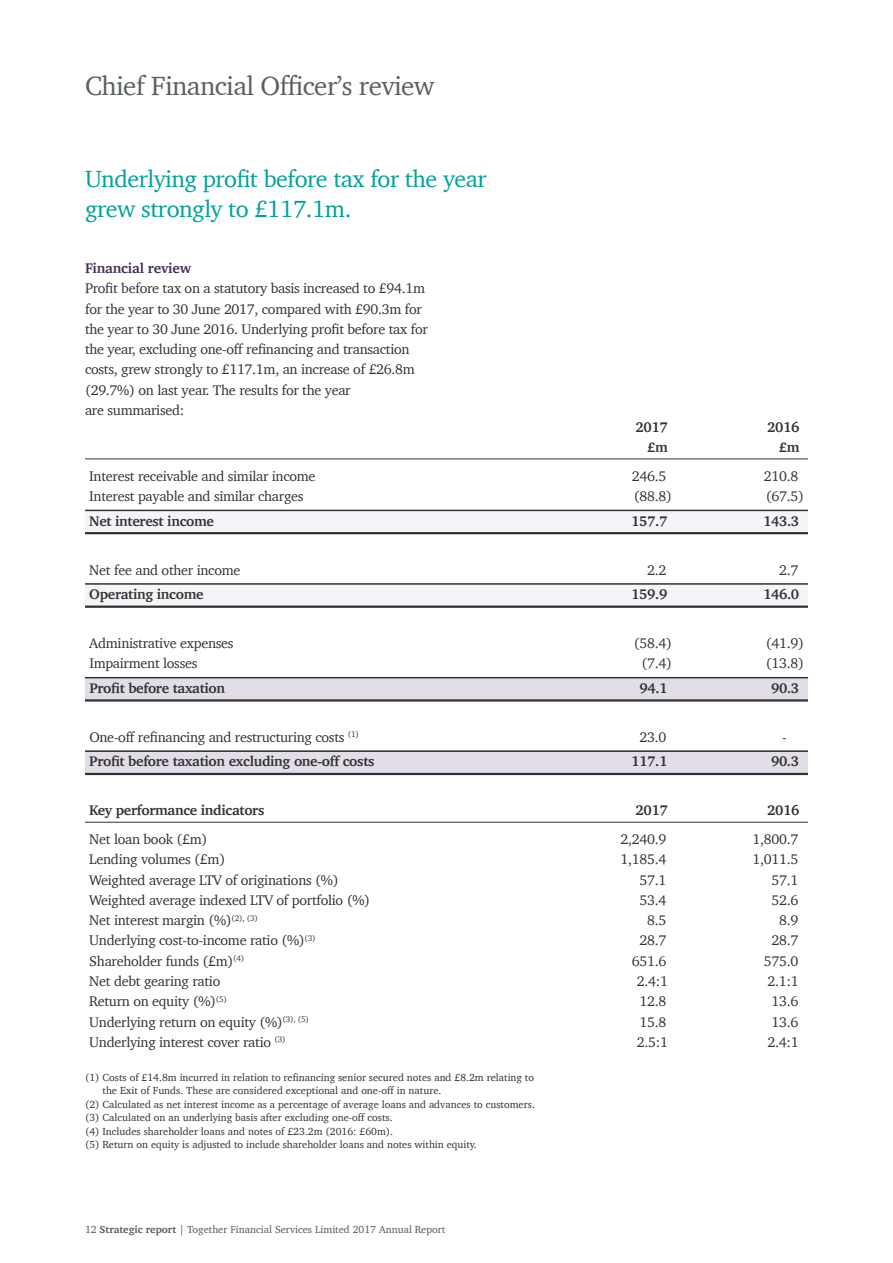
<style>
.page{position:relative;width:893px;height:1263px;background:#fff}
.page>*{position:absolute;margin:0;border:0;box-sizing:border-box;transform-origin:0 0}
.t1{font:27px "Charter";letter-spacing:-.02em;color:#5a605e}
.t2{font:24px/30px "Charter";letter-spacing:-.02em;color:#00a19a}
.t3{font:14.25px/20.2px "Charter";letter-spacing:-.02em;color:#2f3432}
.t4{font:700 14.25px "Charter";letter-spacing:-.02em;color:#2f3432}
.t5{font:700 14.25px "Charter";letter-spacing:-.01em;color:#402b56}
.t6{font:10.5px "Charter";color:#2f3432}
.t7{font:10.5px "Charter";color:#575756}
.s1{font-weight:700}
</style>
<div class="page">
<div style="left:85px;top:677px;width:723px;height:24px;background:#e3dde8"></div>
<div style="left:85px;top:750px;width:723px;height:24px;background:#e3dde8"></div>
<div style="left:85px;top:511px;width:723px;height:23px;background:#f6f4f8"></div>
<div style="left:85px;top:584px;width:723px;height:23px;background:#f6f4f8"></div>
<hr style="left:85px;top:458px;width:723px;height:1px;background:#2f3432">
<hr style="left:85px;top:510px;width:723px;height:1px;background:#2f3432">
<hr style="left:85px;top:532px;width:723px;height:2px;background:#2f3432">
<hr style="left:85px;top:583px;width:723px;height:2px;background:#2f3432">
<hr style="left:85px;top:605px;width:723px;height:3px;background:#2f3432">
<hr style="left:85px;top:677px;width:723px;height:1px;background:#2f3432">
<hr style="left:85px;top:699px;width:723px;height:2px;background:#2f3432">
<hr style="left:85px;top:750px;width:723px;height:2px;background:#2f3432">
<hr style="left:85px;top:773px;width:723px;height:2px;background:#2f3432">
<hr style="left:85px;top:822px;width:723px;height:1px;background:#2f3432">
<h1 class="t1" style="left:85px;top:62px;width:351px">Chief Financial Officer’s review</h1>
<h2 class="t2" style="left:85px;top:164px;width:403px">Underlying profit before tax for the year grew strongly to £117.1m.</h2>
<p class="t5" style="left:85px;top:256px;width:108px">Financial review</p>
<p class="t3" style="left:85px;top:278px;width:344px">Profit before tax on a statutory basis increased to £94.1m for the year to 30 June 2017, compared with £90.3m for the year to 30 June 2016. Underlying profit before tax for the year, excluding one-off refinancing and transaction costs, grew strongly to £117.1m, an increase of £26.8m (29.7%) on last year. The results for the year<br>are summarised:</p>
<p class="t4" style="left:636px;top:415px;width:34px">2017</p>
<p class="t4" style="left:767px;top:415px;width:34px">2016</p>
<p class="t4" style="left:647px;top:435px;width:22px">£m</p>
<p class="t4" style="left:779px;top:435px;width:22px">£m</p>
<p class="t3" style="left:89px;top:466px;width:228px">Interest receivable and similar income</p>
<p class="t3" style="left:632px;top:466px;width:36px">246.5</p>
<p class="t3" style="left:764px;top:466px;width:36px">210.8</p>
<p class="t3" style="left:89px;top:486px;width:216px">Interest payable and similar charges</p>
<p class="t3" style="left:634px;top:486px;width:40px">(88.8)</p>
<p class="t3" style="left:766px;top:486px;width:40px">(67.5)</p>
<p class="t4" style="left:89px;top:508px;width:126px">Net interest income</p>
<p class="t4" style="left:631px;top:508px;width:38px">157.7</p>
<p class="t4" style="left:763px;top:508px;width:38px">143.3</p>
<p class="t3" style="left:89px;top:559px;width:153px">Net fee and other income</p>
<p class="t3" style="left:647px;top:559px;width:21px">2.2</p>
<p class="t3" style="left:779px;top:559px;width:21px">2.7</p>
<p class="t4" style="left:89px;top:582px;width:116px">Operating income</p>
<p class="t4" style="left:631px;top:582px;width:38px">159.9</p>
<p class="t4" style="left:763px;top:582px;width:38px">146.0</p>
<p class="t3" style="left:89px;top:633px;width:146px">Administrative expenses</p>
<p class="t3" style="left:634px;top:633px;width:40px">(58.4)</p>
<p class="t3" style="left:766px;top:633px;width:40px">(41.9)</p>
<p class="t3" style="left:89px;top:653px;width:110px">Impairment losses</p>
<p class="t3" style="left:642px;top:653px;width:32px">(7.4)</p>
<p class="t3" style="left:766px;top:653px;width:40px">(13.8)</p>
<p class="t4" style="left:89px;top:676px;width:137px">Profit before taxation</p>
<p class="t4" style="left:639px;top:676px;width:30px">94.1</p>
<p class="t4" style="left:771px;top:676px;width:30px">90.3</p>
<p class="t3" style="left:89px;top:727px;width:271px">One-off refinancing and restructuring costs <sup>(1)</sup></p>
<p class="t3" style="left:640px;top:727px;width:28px">23.0</p>
<p class="t3" style="left:782px;top:727px;width:6px">-</p>
<p class="t4" style="left:89px;top:749px;width:287px">Profit before taxation excluding one-off costs</p>
<p class="t4" style="left:631px;top:749px;width:38px">117.1</p>
<p class="t4" style="left:771px;top:749px;width:30px">90.3</p>
<p class="t4" style="left:89px;top:798px;width:177px">Key performance indicators</p>
<p class="t4" style="left:636px;top:798px;width:34px">2017</p>
<p class="t4" style="left:767px;top:798px;width:34px">2016</p>
<p class="t3" style="left:89px;top:829px;width:120px">Net loan book (£m)</p>
<p class="t3" style="left:621px;top:829px;width:47px">2,240.9</p>
<p class="t3" style="left:752px;top:829px;width:47px">1,800.7</p>
<p class="t3" style="left:89px;top:849px;width:137px">Lending volumes (£m)</p>
<p class="t3" style="left:621px;top:849px;width:47px">1,185.4</p>
<p class="t3" style="left:752px;top:849px;width:47px">1,011.5</p>
<p class="t3" style="left:89px;top:869px;width:251px">Weighted average LTV of originations (%)</p>
<p class="t3" style="left:640px;top:869px;width:28px">57.1</p>
<p class="t3" style="left:771px;top:869px;width:28px">57.1</p>
<p class="t3" style="left:89px;top:890px;width:282px">Weighted average indexed LTV of portfolio (%)</p>
<p class="t3" style="left:640px;top:890px;width:28px">53.4</p>
<p class="t3" style="left:771px;top:890px;width:28px">52.6</p>
<p class="t3" style="left:89px;top:910px;width:170px">Net interest margin (%)<sup>(2),</sup> <sup>(3)</sup></p>
<p class="t3" style="left:647px;top:910px;width:21px">8.5</p>
<p class="t3" style="left:779px;top:910px;width:21px">8.9</p>
<p class="t3" style="left:89px;top:930px;width:228px">Underlying cost-to-income ratio (%)<sup>(3)</sup></p>
<p class="t3" style="left:640px;top:930px;width:28px">28.7</p>
<p class="t3" style="left:771px;top:930px;width:28px">28.7</p>
<p class="t3" style="left:89px;top:950px;width:157px">Shareholder funds (£m)<sup>(4)</sup></p>
<p class="t3" style="left:632px;top:950px;width:36px">651.6</p>
<p class="t3" style="left:764px;top:950px;width:36px">575.0</p>
<p class="t3" style="left:89px;top:971px;width:133px">Net debt gearing ratio</p>
<p class="t3" style="left:637px;top:971px;width:33px">2.4:1</p>
<p class="t3" style="left:767px;top:971px;width:33px">2.1:1</p>
<p class="t3" style="left:89px;top:991px;width:139px">Return on equity (%)<sup>(5)</sup></p>
<p class="t3" style="left:640px;top:991px;width:28px">12.8</p>
<p class="t3" style="left:771px;top:991px;width:28px">13.6</p>
<p class="t3" style="left:89px;top:1011px;width:221px">Underlying return on equity (%)<sup>(3),</sup> <sup>(5)</sup></p>
<p class="t3" style="left:640px;top:1011px;width:28px">15.8</p>
<p class="t3" style="left:771px;top:1011px;width:28px">13.6</p>
<p class="t3" style="left:89px;top:1031px;width:198px">Underlying interest cover ratio <sup>(3)</sup></p>
<p class="t3" style="left:637px;top:1031px;width:33px">2.5:1</p>
<p class="t3" style="left:767px;top:1031px;width:33px">2.4:1</p>
<p class="t6" style="left:85px;top:1068px;width:451px">(1) Costs of £14.8m incurred in relation to refinancing senior secured notes and £8.2m relating to</p>
<p class="t6" style="left:103px;top:1081px;width:340px">the Exit of Funds. These are considered exceptional and one-off in nature.</p>
<p class="t6" style="left:85px;top:1095px;width:451px">(2) Calculated as net interest income as a percentage of average loans and advances to customers.</p>
<p class="t6" style="left:85px;top:1108px;width:309px">(3) Calculated on an underlying basis after excluding one-off costs.</p>
<p class="t6" style="left:85px;top:1122px;width:310px">(4) Includes shareholder loans and notes of £23.2m (2016: £60m).</p>
<p class="t6" style="left:85px;top:1135px;width:393px">(5) Return on equity is adjusted to include shareholder loans and notes within equity.</p>
<p class="t7" style="left:85px;top:1220px;width:362px">12 <span class="s1">Strategic report</span> | Together Financial Services Limited 2017 Annual Report</p>
</div>
